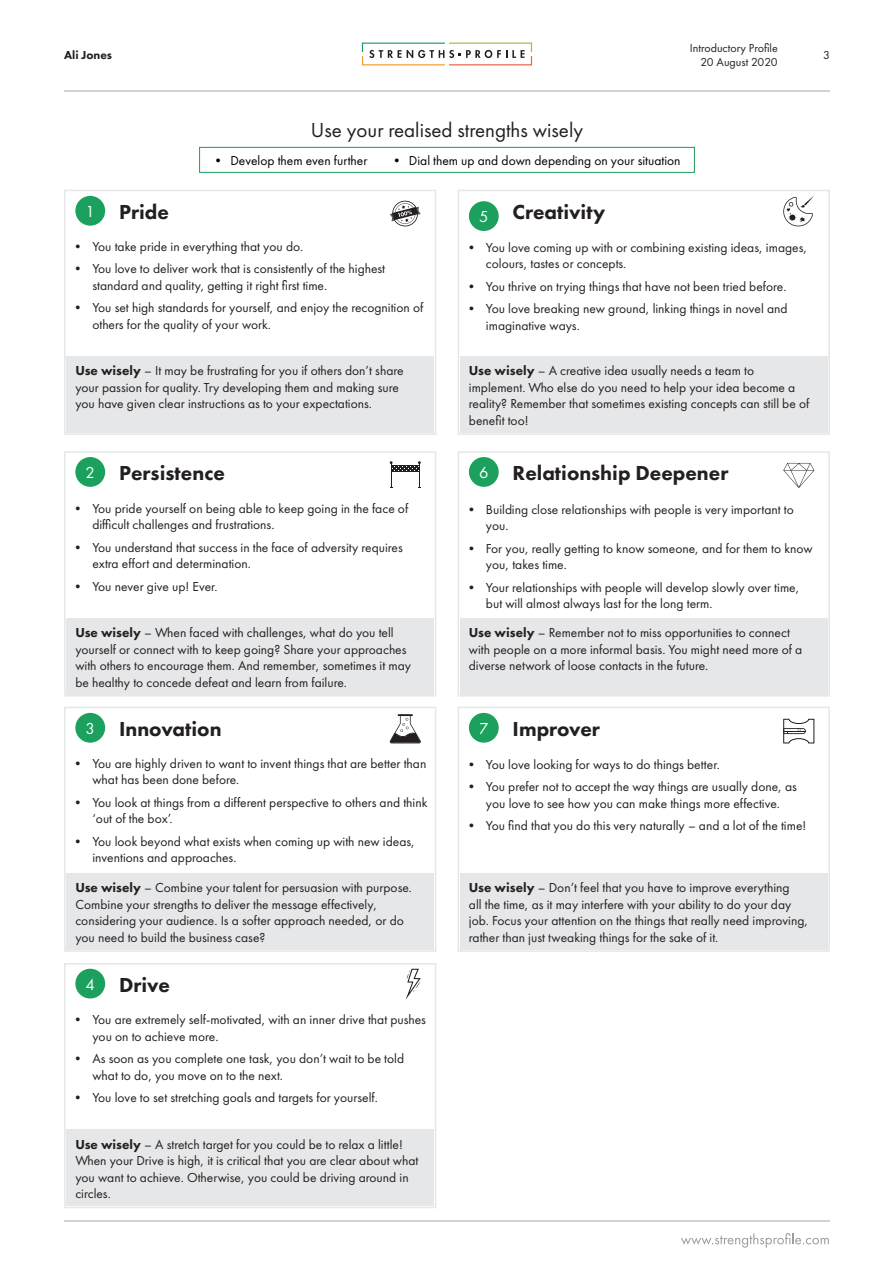
<style>
.page{position:relative;width:894px;height:1264px;background:#fff}
.page>*{position:absolute;margin:0;border:0;box-sizing:border-box;transform-origin:0 0}
.t1{font:800 21px "Futura PT";color:#231f20}
.t2{font:21px "Futura PT";color:#231f20}
.t3{font:16.5px "Futura PT";color:#fff}
.t4{font:13.5px/16.5px "Futura PT";color:#231f20}
.t5{font:13.5px "Futura PT";color:#000}
.t6{font:12px/14.4px "Futura PT";color:#231f20;text-align:right}
.t7{font:800 12px "Futura PT";color:#231f20}
.s1{font-weight:800}
</style>
<div class="page">
<svg style="left:681px;top:1233px;width:147px;height:14px"></svg>
<hr style="left:64px;top:1219px;width:765px;height:1px;background:#d1d3d4">
<svg style="left:362px;top:43px;width:170px;height:22px"></svg>
<hr style="left:64px;top:90px;width:765px;height:1px;background:#d1d3d4">
<div style="left:199px;top:147px;width:495px;height:26px;border:1px solid #16a05b"></div>
<svg style="left:390px;top:200px;width:31px;height:26px"></svg>
<svg style="left:390px;top:461px;width:31px;height:27px"></svg>
<svg style="left:389px;top:714px;width:32px;height:29px"></svg>
<svg style="left:406px;top:968px;width:15px;height:31px"></svg>
<svg style="left:783px;top:718px;width:31px;height:25px"></svg>
<svg style="left:783px;top:196px;width:31px;height:31px"></svg>
<div style="left:67px;top:356px;width:367px;height:76px;background:#e6e7e8"></div>
<div style="left:67px;top:617px;width:367px;height:77px;background:#e6e7e8"></div>
<div style="left:67px;top:872px;width:367px;height:77px;background:#e6e7e8"></div>
<div style="left:67px;top:1129px;width:367px;height:76px;background:#e6e7e8"></div>
<div style="left:460px;top:356px;width:367px;height:76px;background:#e6e7e8"></div>
<div style="left:460px;top:617px;width:367px;height:77px;background:#e6e7e8"></div>
<div style="left:460px;top:872px;width:367px;height:77px;background:#e6e7e8"></div>
<div style="left:64px;top:190px;width:372px;height:245px;border:2px solid #e6e7e8"></div>
<div style="left:64px;top:451px;width:372px;height:245px;border:2px solid #e6e7e8"></div>
<div style="left:64px;top:706px;width:372px;height:245px;border:2px solid #e6e7e8"></div>
<div style="left:64px;top:962px;width:372px;height:245px;border:2px solid #e6e7e8"></div>
<div style="left:457px;top:190px;width:372px;height:245px;border:2px solid #e6e7e8"></div>
<div style="left:457px;top:451px;width:372px;height:245px;border:2px solid #e6e7e8"></div>
<div style="left:457px;top:706px;width:372px;height:245px;border:2px solid #e6e7e8"></div>
<div style="left:75px;top:196px;width:30px;height:30px;background:#1ba15d;border-radius:50%"></div>
<div style="left:469px;top:201px;width:29px;height:30px;background:#1ba15d;border-radius:50%"></div>
<div style="left:75px;top:712px;width:30px;height:30px;background:#1ba15d;border-radius:50%"></div>
<div style="left:469px;top:712px;width:29px;height:30px;background:#1ba15d;border-radius:50%"></div>
<div style="left:75px;top:457px;width:30px;height:29px;background:#1ba15d;border-radius:50%"></div>
<div style="left:469px;top:457px;width:29px;height:29px;background:#1ba15d;border-radius:50%"></div>
<div style="left:75px;top:968px;width:30px;height:30px;background:#1ba15d;border-radius:50%"></div>
<svg style="left:783px;top:463px;width:31px;height:25px"></svg>
<p class="t6" style="left:690px;top:41px;width:89px">Introductory Profile<br>20 August 2020</p>
<p class="t7" style="left:64px;top:50px;width:50px">Ali Jones</p>
<p class="t6" style="left:823px;top:48px;width:8px">3</p>
<h1 class="t2" style="left:311px;top:121px;width:273px">Use your realised strengths wisely</h1>
<p class="t5" style="left:212px;top:155px;width:157px">• Develop them even further</p>
<p class="t5" style="left:390px;top:155px;width:292px">• Dial them up and down depending on your situation</p>
<h1 class="t1" style="left:119px;top:203px;width:52px">Pride</h1>
<h1 class="t1" style="left:512px;top:203px;width:94px">Creativity</h1>
<p class="t3" style="left:86px;top:204px;width:11px">1</p>
<p class="t3" style="left:479px;top:210px;width:11px">5</p>
<p class="t4" style="left:71px;top:239px;width:234px">• You take pride in everything that you do.</p>
<p class="t4" style="left:92px;top:261px;width:294px;text-indent:-21px">• You love to deliver work that is consistently of the highest standard and quality, getting it right first time.</p>
<p class="t4" style="left:92px;top:300px;width:332px;text-indent:-21px">• You set high standards for yourself, and enjoy the recognition of others for the quality of your work.</p>
<p class="t4" style="left:75px;top:363px;width:330px"><span class="s1">Use wisely</span> – It may be frustrating for you if others don’t share your passion for quality. Try developing them and making sure you have given clear instructions as to your expectations.</p>
<p class="t4" style="left:486px;top:240px;width:323px;text-indent:-21px">• You love coming up with or combining existing ideas, images, colours, tastes or concepts.</p>
<p class="t4" style="left:464px;top:279px;width:323px">• You thrive on trying things that have not been tried before.</p>
<p class="t4" style="left:486px;top:301px;width:303px;text-indent:-21px">• You love breaking new ground, linking things in novel and imaginative ways.</p>
<p class="t4" style="left:469px;top:363px;width:342px"><span class="s1">Use wisely</span> – A creative idea usually needs a team to implement. Who else do you need to help your idea become a reality? Remember that sometimes existing concepts can still be of benefit too!</p>
<h1 class="t1" style="left:119px;top:464px;width:107px">Persistence</h1>
<p class="t3" style="left:86px;top:465px;width:11px">2</p>
<p class="t3" style="left:479px;top:465px;width:11px">6</p>
<h1 class="t1" style="left:512px;top:464px;width:217px">Relationship Deepener</h1>
<p class="t4" style="left:92px;top:500px;width:317px;text-indent:-21px">• You pride yourself on being able to keep going in the face of difficult challenges and frustrations.</p>
<p class="t4" style="left:92px;top:539px;width:312px;text-indent:-21px">• You understand that success in the face of adversity requires extra effort and determination.</p>
<p class="t4" style="left:71px;top:578px;width:148px">• You never give up! Ever.</p>
<p class="t4" style="left:75px;top:625px;width:337px"><span class="s1">Use wisely</span> – When faced with challenges, what do you tell yourself or connect with to keep going? Share your approaches with others to encourage them. And remember, sometimes it may be healthy to concede defeat and learn from failure.</p>
<p class="t4" style="left:486px;top:501px;width:309px;text-indent:-21px">• Building close relationships with people is very important to you.</p>
<p class="t4" style="left:486px;top:540px;width:328px;text-indent:-21px">• For you, really getting to know someone, and for them to know you, takes time.</p>
<p class="t4" style="left:486px;top:579px;width:315px;text-indent:-21px">• Your relationships with people will develop slowly over time, but will almost always last for the long term.</p>
<p class="t4" style="left:469px;top:625px;width:335px"><span class="s1">Use wisely</span> – Remember not to miss opportunities to connect with people on a more informal basis. You might need more of a diverse network of loose contacts in the future.</p>
<h1 class="t1" style="left:119px;top:719px;width:104px">Innovation</h1>
<h1 class="t1" style="left:512px;top:719px;width:89px">Improver</h1>
<p class="t3" style="left:86px;top:721px;width:11px">3</p>
<p class="t3" style="left:479px;top:721px;width:11px">7</p>
<p class="t4" style="left:92px;top:756px;width:335px;text-indent:-21px">• You are highly driven to want to invent things that are better than what has been done before.</p>
<p class="t4" style="left:92px;top:795px;width:336px;text-indent:-21px">• You look at things from a different perspective to others and think ‘out of the box’.</p>
<p class="t4" style="left:92px;top:834px;width:324px;text-indent:-21px">• You look beyond what exists when coming up with new ideas, inventions and approaches.</p>
<p class="t4" style="left:75px;top:880px;width:338px"><span class="s1">Use wisely</span> – Combine your talent for persuasion with purpose.<br>Combine your strengths to deliver the message effectively, considering your audience. Is a softer approach needed, or do you need to build the business case?</p>
<p class="t3" style="left:86px;top:977px;width:11px">4</p>
<h1 class="t1" style="left:119px;top:975px;width:52px">Drive</h1>
<p class="t4" style="left:92px;top:1012px;width:335px;text-indent:-21px">• You are extremely self-motivated, with an inner drive that pushes you on to achieve more.</p>
<p class="t4" style="left:92px;top:1051px;width:313px;text-indent:-21px">• As soon as you complete one task, you don’t wait to be told what to do, you move on to the next.</p>
<p class="t4" style="left:71px;top:1090px;width:308px">• You love to set stretching goals and targets for yourself.</p>
<p class="t4" style="left:75px;top:1136px;width:344px"><span class="s1">Use wisely</span> – A stretch target for you could be to relax a little!<br>When your Drive is high, it is critical that you are clear about what you want to achieve. Otherwise, you could be driving around in circles.</p>
<p class="t4" style="left:464px;top:757px;width:256px">• You love looking for ways to do things better.</p>
<p class="t4" style="left:464px;top:779px;width:334px;text-align:center">• You prefer not to accept the way things are usually done, as you love to see how you can make things more effective.</p>
<p class="t4" style="left:464px;top:818px;width:343px">• You find that you do this very naturally – and a lot of the time!</p>
<p class="t4" style="left:469px;top:880px;width:341px"><span class="s1">Use wisely</span> – Don’t feel that you have to improve everything<br>all the time, as it may interfere with your ability to do your day job. Focus your attention on the things that really need improving, rather than just tweaking things for the sake of it.</p>
</div>
